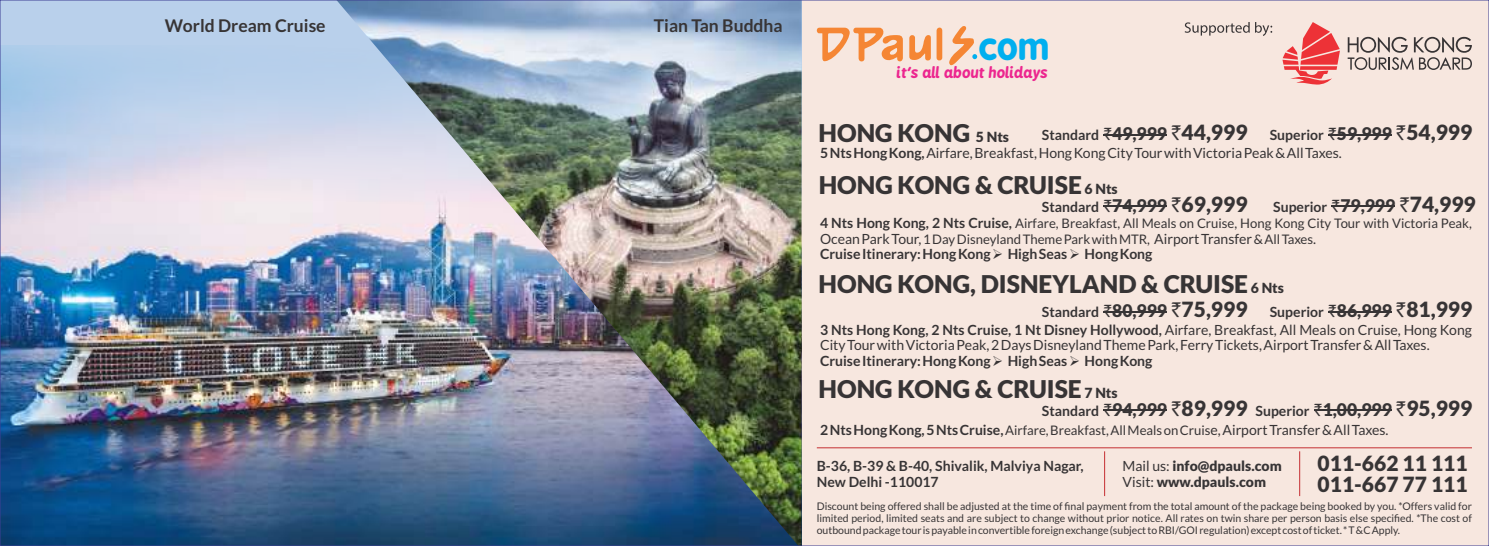
<style>
.page{position:relative;width:1489px;height:546px;background:#fff}
.page>*{position:absolute;margin:0;border:0;box-sizing:border-box;transform-origin:0 0}
.t1{font:700 36.93px "B Preplay";color:#00afef}
.t2{font:900 24.5px "Lato";color:#373435}
.t3{font:900 21px/21px "Lato";color:#373435}
.t4{font:700 17.5px "Lato";color:#373435}
.t5{font:italic 700 14.7px "B Preplay";color:#ec268f}
.t6{font:14px/15.4px "Lato";color:#373435}
.t7{font:700 14px/15.4px "Lato";color:#373435}
.t8{font:900 14px/15.4px "Lato";color:#373435}
.t9{font:13.12px/15.4px "Lato";color:#373435}
.t10{font:10.5px/12.1px "Lato";color:#373435;text-align:justify}
.s1{font-size:14px}
.s2{font-weight:700}
.s3{font-family:"Rupee";font-size:17.5px}
.s4{font-weight:900;font-size:17.5px}
.s5{font-family:"Rupee";font-size:21px}
.s6{font-weight:900;font-size:21px}
.s7{font-family:"Rupee";font-weight:400;font-size:17.5px}
.s8{font-family:"Rupee";font-weight:400;font-size:21px}
.s9{font-weight:700;font-size:14px}
.s10{font-weight:400}
</style>
<div class="page">
<div style="left:0;top:0;width:1488px;height:546px;background:#f7e7df"></div>
<div style="left:0;top:0;width:801px;height:546px;background:#b9d0eb"></div>
<img style="left:2px;top:45px;width:334px;height:499px">
<svg style="left:1184px;top:22px;width:88px;height:14px"></svg>
<svg style="left:1282px;top:22px;width:57px;height:63px"></svg>
<svg style="left:1347px;top:37px;width:124px;height:33px"></svg>
<svg style="left:816px;top:26px;width:161px;height:39px"></svg>
<img style="left:336px;top:2px;width:465px;height:542px">
<hr style="left:1299px;top:451px;width:1px;height:45px;background:#c52f33">
<hr style="left:1104px;top:451px;width:1px;height:45px;background:#c52f33">
<hr style="left:816px;top:447px;width:655px;height:1px;background:#c52f33">
<hr style="left:1112px;top:134px;width:54px;height:1px;background:#373435">
<hr style="left:1336px;top:134px;width:55px;height:1px;background:#373435">
<svg style="left:1103px;top:409px;width:9px;height:2px"></svg>
<hr style="left:1112px;top:409px;width:54px;height:2px;background:#373435">
<svg style="left:1314px;top:409px;width:8px;height:2px"></svg>
<hr style="left:1322px;top:409px;width:69px;height:2px;background:#373435">
<svg style="left:1103px;top:205px;width:9px;height:2px"></svg>
<hr style="left:1112px;top:205px;width:54px;height:2px;background:#373435">
<svg style="left:1331px;top:205px;width:9px;height:2px"></svg>
<hr style="left:1340px;top:205px;width:55px;height:2px;background:#373435">
<hr style="left:1112px;top:311px;width:54px;height:1px;background:#373435">
<hr style="left:1336px;top:311px;width:55px;height:1px;background:#373435">
<h3 class="t4" style="left:165px;top:17px;width:162px">World Dream Cruise</h3>
<h3 class="t4" style="left:653px;top:17px;width:130px">Tian Tan Buddha</h3>
<h1 class="t1" style="left:978px;top:30px;width:73px">com</h1>
<h3 class="t5" style="left:896px;top:65px;width:152px">it’s all about holidays</h3>
<h2 class="t2" style="left:818px;top:122px;width:192px">HONG KONG <span class="s1">5 Nts</span></h2>
<h3 class="t6" style="left:820px;top:127px;width:523px;line-height:18px;text-indent:222px"><span class="s2">Standard</span> <span class="s3">`</span><span class="s4">49,999</span> <span class="s5">`</span><span class="s6">44,999<br></span><span class="s2">5 Nts Hong Kong,</span> Airfare, Breakfast, Hong Kong City Tour with Victoria Peak &amp; All Taxes.</h3>
<h3 class="t7" style="left:1269px;top:128px;width:204px">Superior <span class="s7">`</span><span class="s4">59,999</span> <span class="s8">`</span><span class="s6">54,999</span></h3>
<h2 class="t2" style="left:818px;top:174px;width:300px">HONG KONG &amp; CRUISE <span class="s1">6 Nts</span></h2>
<p class="t9" style="left:820px;top:216px;width:653px"><span class="s9">4 Nts Hong Kong, 2 Nts Cruise,</span> Airfare, Breakfast, All Meals on Cruise, Hong Kong City Tour with Victoria Peak,<br><span class="s1">Ocean Park Tour,</span>1 Day Disneyland Theme Park with MTR, <span class="s1">Airport Transfer</span>&amp; All Taxes<span class="s1">.</span></p>
<h3 class="t7" style="left:820px;top:247px;width:334px">Cruise Itinerary: Hong Kong➢ High Seas➢ Hong Kong</h3>
<h3 class="t7" style="left:1041px;top:200px;width:435px">Standard <span class="s7">`</span><span class="s4">74,999</span> <span class="s8">`</span><span class="s6">69,999</span> Superior <span class="s7">`</span><span class="s4">79,999</span> <span class="s8">`</span><span class="s6">74,999</span></h3>
<h2 class="t2" style="left:818px;top:273px;width:467px">HONG KONG, DISNEYLAND &amp; CRUISE <span class="s1">6 Nts</span></h2>
<h3 class="t7" style="left:1041px;top:305px;width:432px">Standard <span class="s7">`</span><span class="s4">80,999</span> <span class="s8">`</span><span class="s6">75,999</span> Superior <span class="s7">`</span><span class="s4">86,999</span> <span class="s8">`</span><span class="s6">81,999</span></h3>
<p class="t6" style="left:820px;top:323px;width:653px"><span class="s2">3 Nts Hong Kong, 2 Nts Cruise, 1 Nt Disney Hollywood,</span> Airfare, Breakfast, All Meals on Cruise, Hong Kong<br>City Tour with Victoria Peak, 2 Days Disneyland Theme Park, Ferry Tickets, Airport Transfer &amp; All Taxes.<br><span class="s2">Cruise Itinerary: Hong Kong</span>➢ <span class="s2">High Seas</span>➢ <span class="s2">Hong Kong</span></p>
<h2 class="t2" style="left:818px;top:378px;width:300px">HONG KONG &amp; CRUISE <span class="s1">7 Nts</span></h2>
<p class="t9" style="left:820px;top:423px;width:570px"><span class="s9">2 Nts Hong Kong, 5 Nts Cruise,</span>Airfare, Breakfast, All Meals on Cruis<span class="s1">e, Airport Transfer &amp; All Taxes.</span></p>
<h3 class="t7" style="left:1041px;top:403px;width:432px">Standard <span class="s7">`</span><span class="s4">94,999</span> <span class="s8">`</span><span class="s6">89,999</span> Superior <span class="s7">`</span><span class="s4">1,00,999</span> <span class="s8">`</span><span class="s6">95,999</span></h3>
<h3 class="t7" style="left:816px;top:459px;width:268px">B-36, B-39 &amp; B-40, Shivalik, Malviya Nagar,<br>New Delhi -110017</h3>
<h3 class="t8" style="left:1122px;top:459px;width:161px"><span class="s10">Mail us:</span> info@dpauls.com<br><span class="s10">Visit:</span> www.dpauls.com</h3>
<h3 class="t3" style="left:1317px;top:454px;width:151px">011-662 11 111<br>011-667 77 111</h3>
<p class="t10" style="left:816px;top:500px;width:656px">Discount being offered shall be adjusted at the time of final payment from the total amount of the package being booked by you. *Offers valid for limited period, limited seats and are subject to change without prior notice. All rates on twin share per person basis else specified. *The cost of outbound package tour is payable in convertible foreign exchange (subject to RBI/GOI regulation) except cost of ticket. * T &amp;C Apply.</p>
</div>
